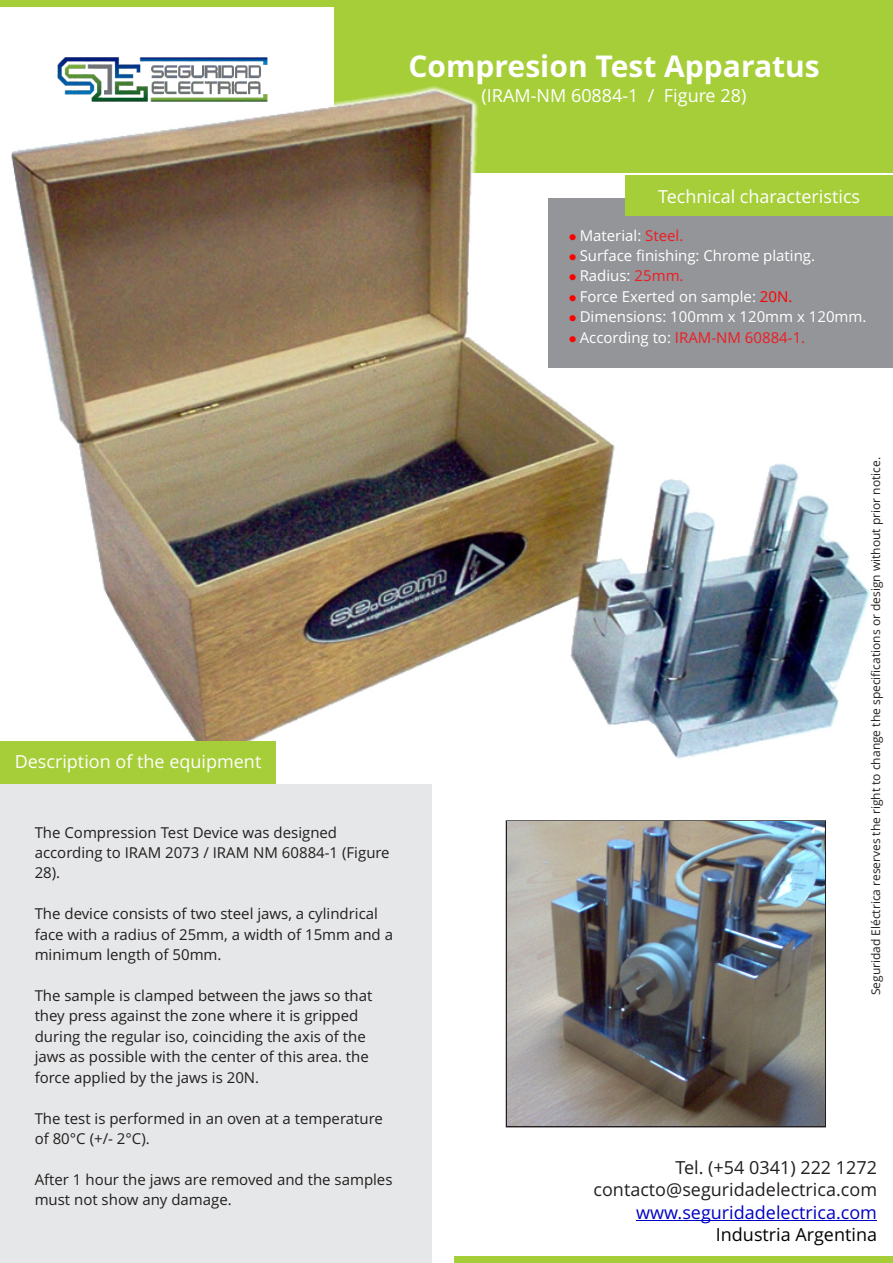
<style>
.page{position:relative;width:893px;height:1263px;background:#fff}
.page>*{position:absolute;margin:0;border:0;box-sizing:border-box;transform-origin:0 0}
.t1{font:700 30px "Open Sans";color:#fff}
.t2{font:18px "Open Sans";color:#fff}
.t3{font:18px/22px "Open Sans";color:#231f20;text-align:right}
.t4{font:18px "Open Sans";color:#0000c4}
.t5{font:18px "Open Sans";color:#020203}
.t6{font:15px/20.4px "Open Sans";color:#231f20}
.t7{font:15px "Open Sans";color:#fff}
.t8{font:15px "Open Sans";color:#ed1c24}
.t9{font:12px "Open Sans";color:#231f20}
.s1{color:#f00}
.s2{color:#ed1c24}
.s3{color:#fff}
</style>
<div class="page">
<svg style="left:505px;top:820px;width:321px;height:308px;background:#6b6c6c"></svg>
<div style="left:334px;top:0;width:559px;height:172px;background:#a6ce39"></div>
<div style="left:454px;top:1257px;width:439px;height:6px;background:#a6ce39"></div>
<div style="left:0;top:0;width:334px;height:6px;background:#a6ce39"></div>
<img style="left:11px;top:86px;width:863px;height:673px">
<div style="left:0;top:741px;width:276px;height:45px;background:#a6ce39"></div>
<div style="left:0;top:784px;width:431px;height:479px;background:#e6e7e8"></div>
<div style="left:548px;top:198px;width:344px;height:170px;background:#939598"></div>
<div style="left:625px;top:176px;width:267px;height:40px;background:#a6ce39"></div>
<img style="left:507px;top:822px;width:317px;height:304px">
<hr style="left:636px;top:1220px;width:241px;height:1px;background:#0000c4">
<img style="left:45px;top:57px;width:235px;height:62px">
<h1 class="t1" style="left:408px;top:54px;width:413px">Compresion Test Apparatus</h1>
<p class="t2" style="left:482px;top:88px;width:266px">(IRAM-NM 60884-1 / Figure 28)</p>
<p class="t2" style="left:658px;top:189px;width:204px">Technical characteristics</p>
<p class="t7" style="left:569px;top:229px;width:116px"><span class="s1">●</span> Material: <span class="s2">Steel.</span></p>
<p class="t7" style="left:569px;top:270px;width:116px"><span class="s1">●</span> Radius: <span class="s2">25mm.</span></p>
<p class="t7" style="left:569px;top:249px;width:248px"><span class="s1">●</span> Surface finishing: Chrome plating.</p>
<p class="t7" style="left:569px;top:290px;width:225px"><span class="s1">●</span> Force Exerted on sample: <span class="s1">20N.</span></p>
<p class="t7" style="left:569px;top:311px;width:299px"><span class="s1">●</span> Dimensions: 100mm x 120mm x 120mm.</p>
<p class="t8" style="left:569px;top:331px;width:238px"><span class="s1">●</span> <span class="s3">According to:</span> IRAM-NM 60884-1.</p>
<p class="t2" style="left:15px;top:754px;width:248px">Description of the equipment</p>
<p class="t6" style="left:35px;top:823px;width:357px">The Compression Test Device was designed according to IRAM 2073 / IRAM NM 60884-1 (Figure<br>28).</p>
<p class="t6" style="left:35px;top:905px;width:360px">The device consists of two steel jaws, a cylindrical face with a radius of 25mm, a width of 15mm and a minimum length of 50mm.</p>
<p class="t6" style="left:35px;top:987px;width:339px">The sample is clamped between the jaws so that they press against the zone where it is gripped during the regular iso, coinciding the axis of the jaws as possible with the center of this area. the force applied by the jaws is 20N.</p>
<p class="t6" style="left:35px;top:1109px;width:350px">The test is performed in an oven at a temperature of 80°C (+/- 2°C).</p>
<p class="t6" style="left:35px;top:1171px;width:359px">After 1 hour the jaws are removed and the samples must not show any damage.</p>
<p class="t9" style="left:871px;top:995px;width:540px;rotate:-90deg">Seguridad Eléctrica reserves the right to change the specifications or design without prior notice.</p>
<p class="t3" style="left:593px;top:1159px;width:285px">Tel. (+54 0341) 222 1272 contacto@seguridadelectrica.com</p>
<p class="t4" style="left:636px;top:1205px;width:242px">www.seguridadelectrica.com</p>
<p class="t5" style="left:716px;top:1227px;width:163px">Industria Argentina</p>
</div>
